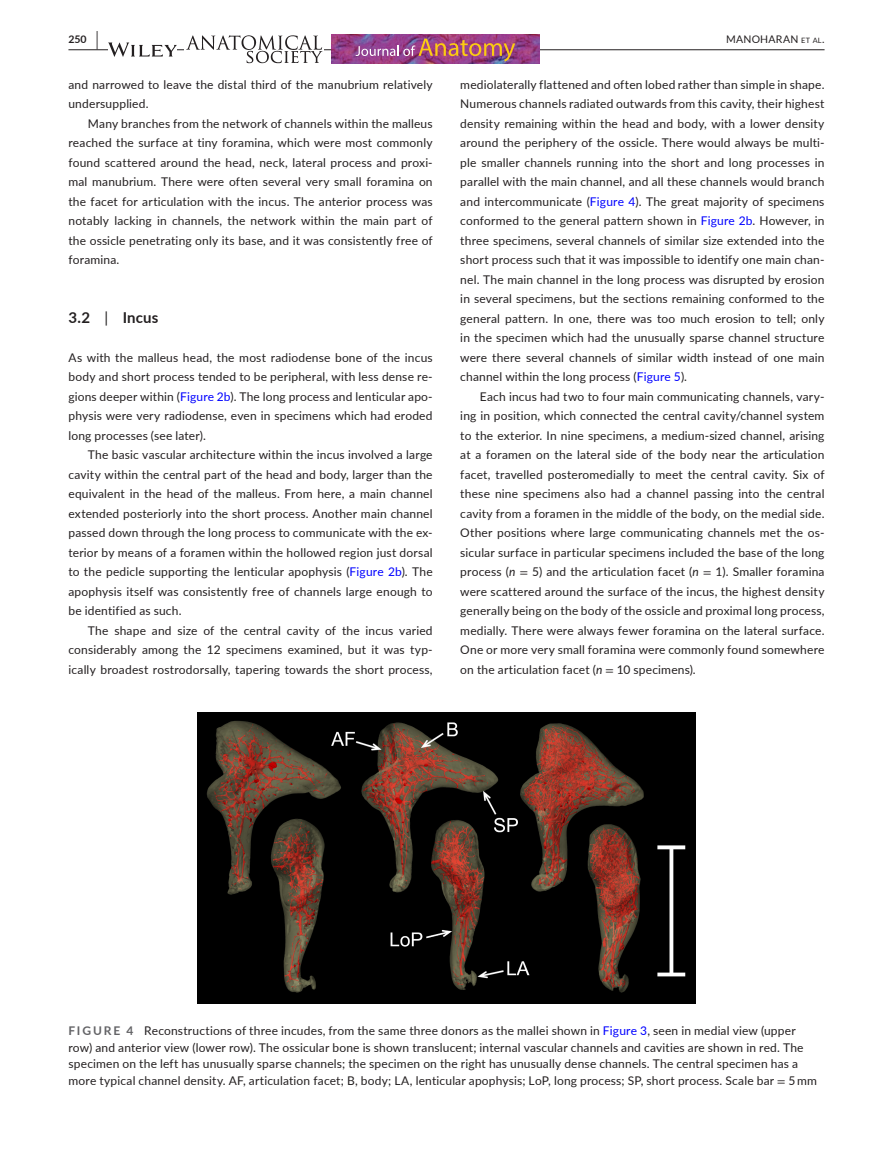
<style>
.page{position:relative;width:893px;height:1174px;background:#fff}
.page>*{position:absolute;margin:0;border:0;box-sizing:border-box;transform-origin:0 0}
.t1{font:700 15px "Lato";letter-spacing:.005em;color:#231f20}
.t2{font:12px/19.5px "Lato";letter-spacing:.015em;color:#231f20;text-align:justify}
.t3{font:10.5px "Lato";letter-spacing:.025em;color:#231f20}
.t4{font:700 10.5px "Lato";color:#231f20}
.s1{font-size:19.5px}
.s2{font-size:7.35px}
.s3{color:#00f}
.s4{font-style:italic}
.s5{font-family:"STIX"}
.s6{font-weight:400}
.s7{font-weight:700;color:#636366}
</style>
<div class="page">
<hr style="left:68px;top:49px;width:756px;height:1px;background:#231f20">
<svg style="left:108px;top:42px;width:69px;height:15px"></svg>
<img style="left:185px;top:35px;width:139px;height:29px">
<img style="left:331px;top:34px;width:209px;height:30px">
<img style="left:356px;top:39px;width:159px;height:22px">
<img style="left:198px;top:713px;width:497px;height:290px">
<p class="t4" style="left:68px;top:31px;width:31px">250 <span class="s1">|</span></p>
<p class="t3" style="left:726px;top:31px;width:100px">MANOHARAN <span class="s2">et al</span>.</p>
<p class="t2" style="left:68px;top:74px;width:366px">and narrowed to leave the distal third of the manubrium relatively undersupplied.</p>
<p class="t2" style="left:68px;top:113px;width:366px;text-indent:20px">Many branches from the network of channels within the malleus reached the surface at tiny foramina, which were most commonly found scattered around the head, neck, lateral process and proxi&shy;mal manubrium. There were often several very small foramina on the facet for articulation with the incus. The anterior process was notably lacking in channels, the network within the main part of the ossicle penetrating only its base, and it was consistently free of foramina.</p>
<p class="t2" style="left:460px;top:74px;width:366px">mediolaterally flattened and often lobed rather than simple in shape.<br>Numerous channels radiated outwards from this cavity, their highest density remaining within the head and body, with a lower density around the periphery of the ossicle. There would always be multi&shy;ple smaller channels running into the short and long processes in parallel with the main channel, and all these channels would branch and intercommunicate (<span class="s3">Figure 4</span>). The great majority of specimens conformed to the general pattern shown in <span class="s3">Figure 2b</span>. However, in three specimens, several channels of similar size extended into the short process such that it was impossible to identify one main chan&shy;nel. The main channel in the long process was disrupted by erosion in several specimens, but the sections remaining conformed to the general pattern. In one, there was too much erosion to tell; only in the specimen which had the unusually sparse channel structure were there several channels of similar width instead of one main channel within the long process (<span class="s3">Figure 5</span>).</p>
<p class="t2" style="left:460px;top:386px;width:366px;text-indent:20px">Each incus had two to four main communicating channels, vary&shy;ing in position, which connected the central cavity/channel system to the exterior. In nine specimens, a medium-sized channel, arising at a foramen on the lateral side of the body near the articulation facet, travelled posteromedially to meet the central cavity. Six of these nine specimens also had a channel passing into the central cavity from a foramen in the middle of the body, on the medial side.<br>Other positions where large communicating channels met the os&shy;sicular surface in particular specimens included the base of the long process (<span class="s4">n</span> <span class="s5">=</span> 5) and the articulation facet (<span class="s4">n</span> <span class="s5">=</span> 1). Smaller foramina were scattered around the surface of the incus, the highest density generally being on the body of the ossicle and proximal long process, medially. There were always fewer foramina on the lateral surface.<br>One or more very small foramina were commonly found somewhere on the articulation facet (<span class="s4">n</span> <span class="s5">=</span> 10 specimens).</p>
<p class="t1" style="left:68px;top:306px;width:91px">3.2 <span class="s6">|</span> Incus</p>
<p class="t2" style="left:68px;top:347px;width:366px">As with the malleus head, the most radiodense bone of the incus body and short process tended to be peripheral, with less dense re&shy;gions deeper within (<span class="s3">Figure 2b</span>). The long process and lenticular apo&shy;physis were very radiodense, even in specimens which had eroded long processes (see later).</p>
<p class="t2" style="left:68px;top:444px;width:366px;text-indent:20px">The basic vascular architecture within the incus involved a large cavity within the central part of the head and body, larger than the equivalent in the head of the malleus. From here, a main channel extended posteriorly into the short process. Another main channel passed down through the long process to communicate with the ex&shy;terior by means of a foramen within the hollowed region just dorsal to the pedicle supporting the lenticular apophysis (<span class="s3">Figure 2b</span>). The apophysis itself was consistently free of channels large enough to be identified as such.</p>
<p class="t2" style="left:68px;top:620px;width:366px;text-indent:20px">The shape and size of the central cavity of the incus varied considerably among the 12 specimens examined, but it was typ&shy;ically broadest rostrodorsally, tapering towards the short process,</p>
<p class="t2" style="left:68px;top:1022px;width:750px;line-height:16.5px;text-align:left"><span class="s7">FIGURE 4</span> Reconstructions of three incudes, from the same three donors as the mallei shown in <span class="s3">Figure 3</span>, seen in medial view (upper row) and anterior view (lower row). The ossicular bone is shown translucent; internal vascular channels and cavities are shown in red. The specimen on the left has unusually sparse channels; the specimen on the right has unusually dense channels. The central specimen has a more typical channel density. AF, articulation facet; B, body; LA, lenticular apophysis; LoP, long process; SP, short process. Scale bar <span class="s5">=</span> 5 mm</p>
</div>
